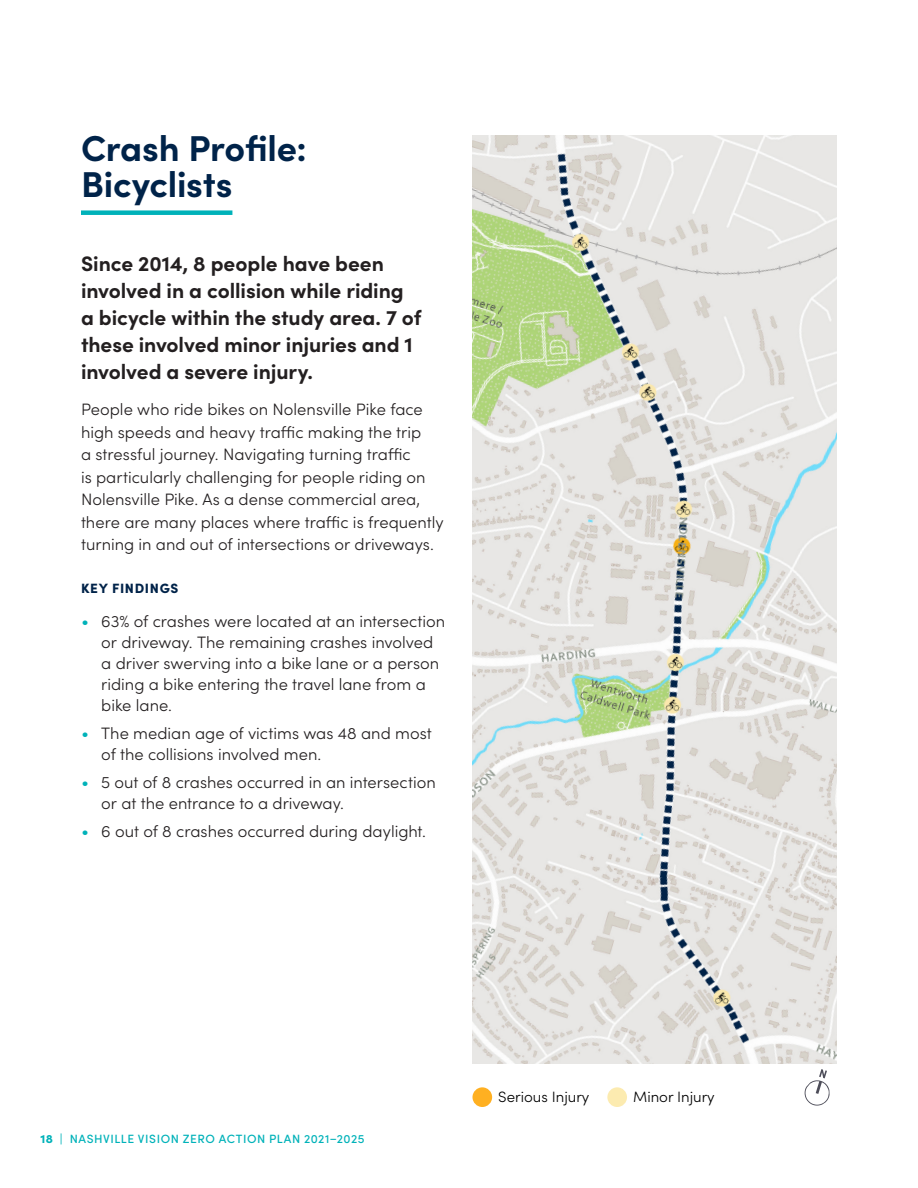
<style>
.page{position:relative;width:918px;height:1188px;background:#fff}
.page>*{position:absolute;margin:0;border:0;box-sizing:border-box;transform-origin:0 0}
.t1{font:700 36px/36px "Sofia Pro";letter-spacing:-.005em;color:#002349}
.t2{font:700 21px/27px "Sofia Pro";letter-spacing:-.005em;color:#231f20}
.Body{font:300 16.5px/22.5px "Sofia Pro";color:#231f20}
.t3{font:300 15px "Sofia Pro";color:#000}
.t4{font:900 13.5px "Sofia Pro";letter-spacing:.05em;color:#002349}
.t5{font:500 12px "Sofia Pro";letter-spacing:.04em;color:#00b2b9}
.s1{font-size:18px;color:#00b2b9}
.s2{font-weight:900}
</style>
<div class="page">
<div style="left:81px;top:210px;width:151px;height:5px;background:#00b2b9"></div>
<img style="left:472px;top:135px;width:365px;height:929px">
<div style="left:472px;top:1087px;width:20px;height:20px;background:#ffb021;border-radius:50%"></div>
<div style="left:607px;top:1087px;width:20px;height:20px;background:#fcebb0;border-radius:50%"></div>
<svg style="left:805px;top:1069px;width:25px;height:37px"></svg>
<hr style="left:917px;top:0;width:1px;height:1188px;background:#002349">
<img style="left:917px;top:0;width:1px;height:1186px">
<h1 class="t1" style="left:81px;top:127px;width:227px">Crash Profile:<br>Bicyclists</h1>
<h2 class="t2" style="left:81px;top:249px;width:342px">Since 2014, 8 people have been involved in a collision while riding a bicycle within the study area. 7 of these involved minor injuries and 1 involved a severe injury.</h2>
<p class="Body" style="left:81px;top:397px;width:364px">People who ride bikes on Nolensville Pike face high speeds and heavy traffic making the trip<br>a stressful journey. Navigating turning traffic<br>is particularly challenging for people riding on Nolensville Pike. As a dense commercial area, there are many places where traffic is frequently turning in and out of intersections or driveways.</p>
<h3 class="t4" style="left:81px;top:578px;width:99px">KEY FINDINGS</h3>
<p class="Body" style="left:101px;top:610px;width:346px;line-height:21px;text-indent:-20px"><span class="s1">•</span> 63% of crashes were located at an intersection or driveway. The remaining crashes involved a driver swerving into a bike lane or a person riding a bike entering the travel lane from a bike lane.</p>
<p class="Body" style="left:101px;top:722px;width:332px;line-height:21px;text-indent:-20px"><span class="s1">•</span> The median age of victims was 48 and most of the collisions involved men.</p>
<p class="Body" style="left:101px;top:771px;width:336px;line-height:21px;text-indent:-20px"><span class="s1">•</span> 5 out of 8 crashes occurred in an intersection or at the entrance to a driveway.</p>
<p class="Body" style="left:81px;top:819px;width:347px"><span class="s1">•</span> 6 out of 8 crashes occurred during daylight.</p>
<p class="t5" style="left:40px;top:1130px;width:70px"><span class="s2">18</span> | NAS HVILLE</p>
<p class="t5" style="left:138px;top:1130px;width:8px">VISIO</p>
<p class="t5" style="left:171px;top:1130px;width:195px">N ZERO ACTIO N PLAN 2021–2025</p>
<p class="t3" style="left:498px;top:1085px;width:93px">Serious Injury</p>
<p class="t3" style="left:633px;top:1085px;width:83px">Minor Injury</p>
</div>
